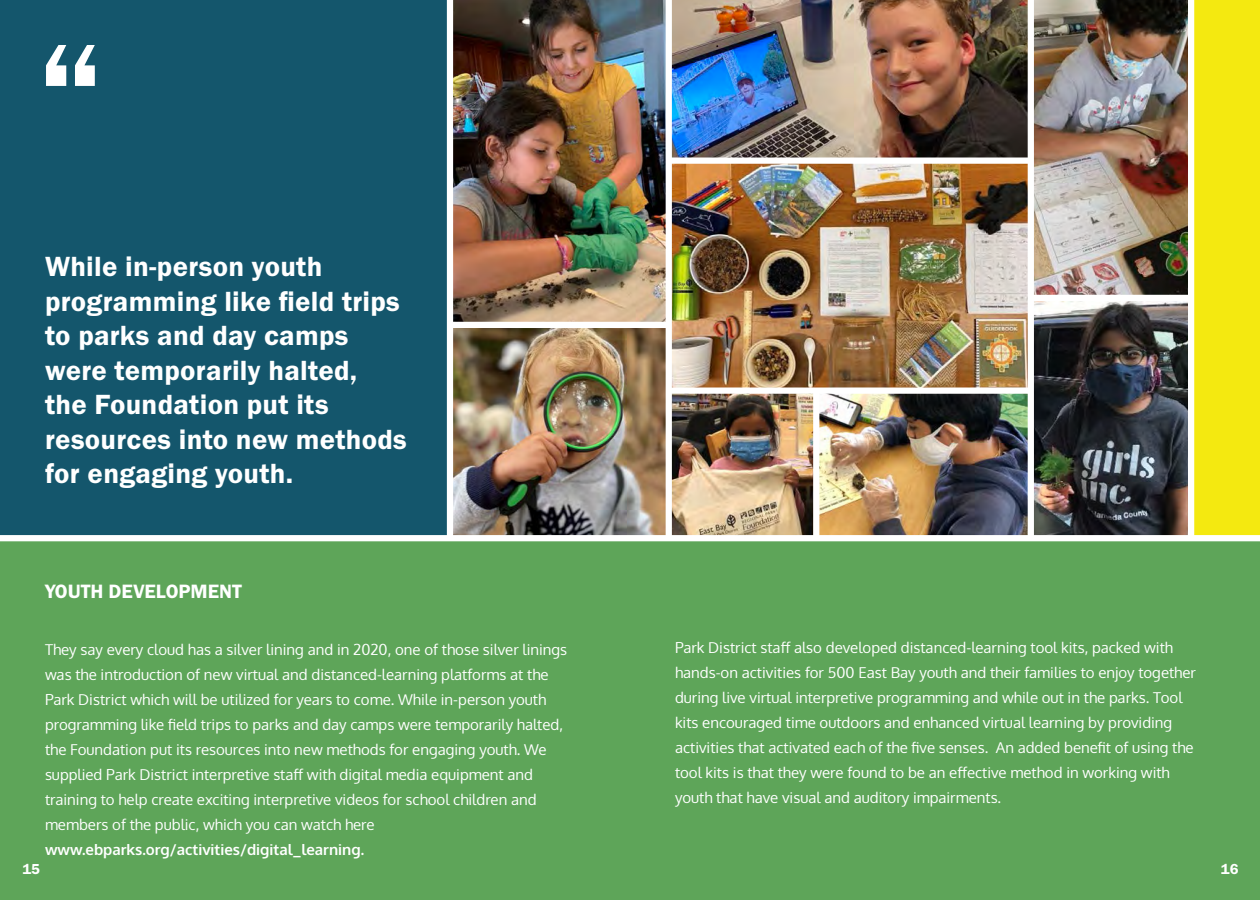
<style>
.page{position:relative;width:1260px;height:900px;background:#fff}
.page>*{position:absolute;margin:0;border:0;box-sizing:border-box;transform-origin:0 0}
.t1{font:150px "Franklin Gothic URW Dem";color:#fff}
.t2{font:28.75px/34.5px "Franklin Gothic URW Dem";letter-spacing:.01em;color:#fff}
.t3{font:20px "Franklin Gothic URW Dem";color:#fff}
.t4{font:15px/25px "Oxygen";color:#fff}
.t5{font:700 15px "Oxygen";color:#fff}
.t6{font:15px "Franklin Gothic URW Dem";color:#fff}
</style>
<div class="page">
<img style="left:665px;top:328px;width:363px;height:207px">
<img style="left:672px;top:394px;width:141px;height:141px">
<div style="left:1192px;top:0;width:68px;height:543px;background:#f4e910"></div>
<img style="left:453px;top:328px;width:212px;height:207px">
<img style="left:672px;top:164px;width:356px;height:224px">
<img style="left:1034px;top:0;width:154px;height:535px">
<div style="left:0;top:538px;width:1260px;height:362px;background:#5ea559"></div>
<img style="left:672px;top:0;width:356px;height:158px">
<img style="left:453px;top:0;width:213px;height:322px">
<div style="left:0;top:0;width:450px;height:540px;background:#14566c"></div>
<div style="left:0;top:535px;width:1260px;height:6px;background:#fff"></div>
<div style="left:447px;top:0;width:6px;height:540px;background:#fff"></div>
<div style="left:666px;top:0;width:6px;height:540px;background:#fff"></div>
<div style="left:1030px;top:295px;width:162px;height:6px;background:#fff"></div>
<div style="left:813px;top:391px;width:6px;height:149px;background:#fff"></div>
<div style="left:667px;top:388px;width:364px;height:6px;background:#fff"></div>
<div style="left:1188px;top:0;width:6px;height:540px;background:#fff"></div>
<p class="t1" style="left:38px;top:3px;width:67px">“</p>
<p class="t2" style="left:45px;top:249px;width:363px">While in-person youth programming like field trips to parks and day camps were temporarily halted,<br>the Foundation put its resources into new methods for engaging youth.</p>
<p class="t3" style="left:45px;top:579px;width:198px">YOUTH DEVELOPMENT</p>
<p class="t4" style="left:45px;top:637px;width:524px">They say every cloud has a silver lining and in 2020, one of those silver linings was the introduction of new virtual and distanced-learning platforms at the Park District which will be utilized for years to come. While in-person youth programming like field trips to parks and day camps were temporarily halted, the Foundation put its resources into new methods for engaging youth. We supplied Park District interpretive staff with digital media equipment and training to help create exciting interpretive videos for school children and members of the public, which you can watch here</p>
<p class="t5" style="left:45px;top:840px;width:321px">www.ebparks.org/activities/digital_learning.</p>
<p class="t4" style="left:675px;top:636px;width:523px">Park District staff also developed distanced-learning tool kits, packed with hands-on activities for 500 East Bay youth and their families to enjoy together during live virtual interpretive programming and while out in the parks. Tool kits encouraged time outdoors and enhanced virtual learning by providing activities that activated each of the five senses. An added benefit of using the tool kits is that they were found to be an effective method in working with youth that have visual and auditory impairments.</p>
<h3 class="t3" style="left:22px;top:859px;width:13px">9</h3>
<h3 class="t3" style="left:1227px;top:859px;width:13px">9</h3>
<p class="t6" style="left:22px;top:860px;width:19px">15</p>
<p class="t6" style="left:1221px;top:860px;width:19px">16</p>
</div>
